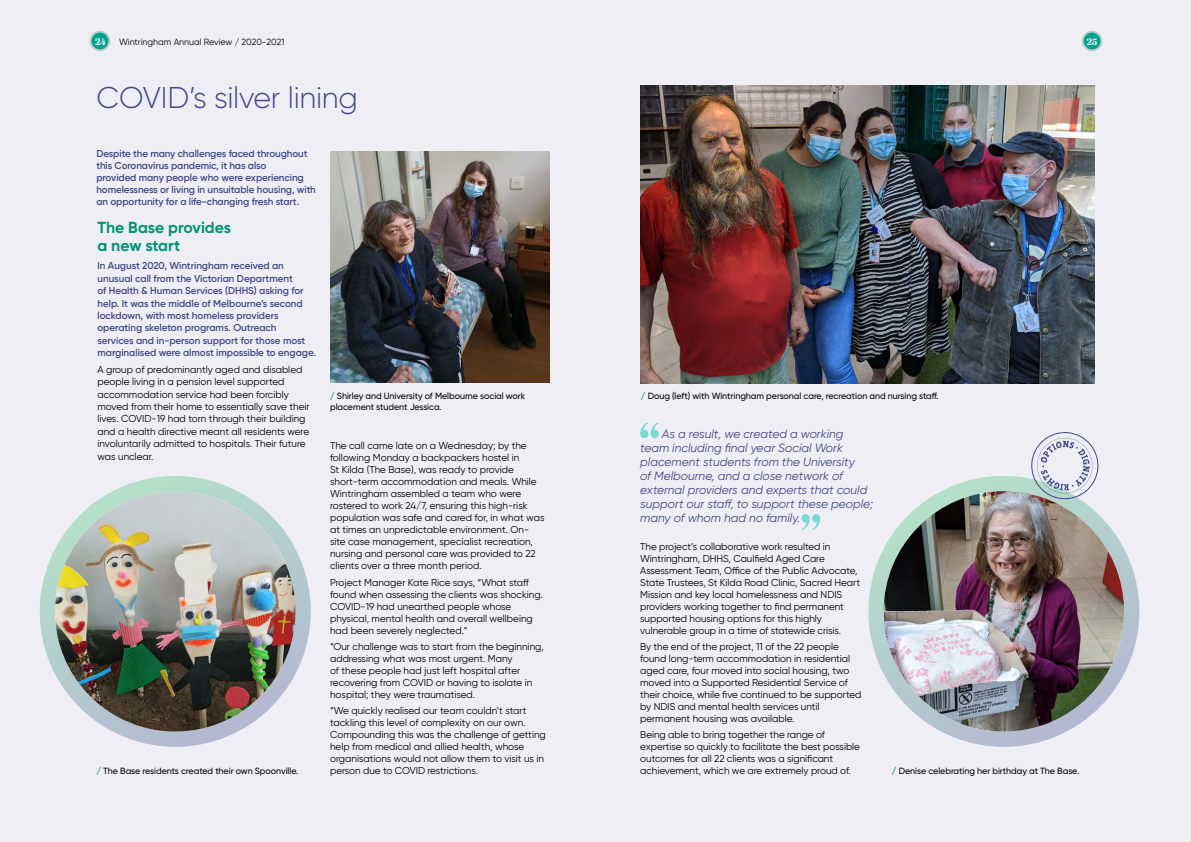
<style>
.page{position:relative;width:1191px;height:842px;background:#efeef4}
.page>*{position:absolute;margin:0;border:0;box-sizing:border-box;transform-origin:0 0}
.t1{font:300 30px "Gilroy";letter-spacing:-.01em;color:#424989}
.t2{font:700 16px/18.4px "Gilroy";color:#009479}
.t3{font:italic 12px/14px "Gilroy";color:#424989}
.t4{font:10px/12px "Gilroy";letter-spacing:-.005em;color:#000}
.t5{font:600 10px/12.4px "Gilroy";letter-spacing:-.01em;color:#424989}
.t6{font:500 9px/11px "Gilroy";letter-spacing:-.005em;color:#000}
.t7{font:9px "Gilroy";color:#000}
.t8{font:700 9px "Jazmin Alt";color:#fff}
.s1{font-weight:800;color:#009479}
</style>
<div class="page">
<svg style="left:1082px;top:30px;width:20px;height:22px"></svg>
<div style="left:1083px;top:33px;width:17px;height:16px;background:#00a28d;border-radius:50%"></div>
<svg style="left:89px;top:30px;width:22px;height:22px"></svg>
<div style="left:92px;top:33px;width:16px;height:16px;background:#00a28d;border-radius:50%"></div>
<img style="left:641px;top:85px;width:453px;height:298px">
<img style="left:330px;top:151px;width:219px;height:232px">
<svg style="left:868px;top:476px;width:272px;height:271px"></svg>
<img style="left:883px;top:491px;width:241px;height:241px;border-radius:120px">
<svg style="left:39px;top:476px;width:272px;height:271px"></svg>
<img style="left:55px;top:491px;width:240px;height:241px;border-radius:120px">
<svg style="left:1029px;top:432px;width:70px;height:67px"></svg>
<svg style="left:640px;top:422px;width:19px;height:16px"></svg>
<svg style="left:801px;top:514px;width:19px;height:16px"></svg>
<p class="t8" style="left:95px;top:36px;width:12px">24</p>
<p class="t7" style="left:119px;top:36px;width:167px">Wintringham Annual Review / 2020-2021</p>
<p class="t8" style="left:1086px;top:36px;width:12px">25</p>
<h1 class="t1" style="left:97px;top:79px;width:263px">COVID’s silver lining</h1>
<p class="t5" style="left:96px;top:147px;width:221px;line-height:12px">Despite the many challenges faced throughout this Coronavirus pandemic, it has also<br>provided many people who were experiencing homelessness or living in unsuitable housing, with an opportunity for a life-changing fresh start.</p>
<h2 class="t2" style="left:97px;top:218px;width:135px">The Base provides a new start</h2>
<p class="t5" style="left:97px;top:260px;width:220px">In August 2020, Wintringham received an unusual call from the Victorian Department<br>of Health &amp; Human Services (DHHS) asking for help. It was the middle of Melbourne’s second lockdown, with most homeless providers operating skeleton programs. Outreach<br>services and in-person support for those most marginalised were almost impossible to engage.</p>
<p class="t4" style="left:97px;top:363px;width:214px;line-height:12.4px">A group of predominantly aged and disabled people living in a pension level supported accommodation service had been forcibly moved from their home to essentially save their lives. COVID-19 had torn through their building and a health directive meant all residents were involuntarily admitted to hospitals. Their future was unclear.</p>
<p class="t6" style="left:96px;top:765px;width:204px"><span class="s1">/</span> The Base residents created their own Spoonville.</p>
<p class="t6" style="left:330px;top:390px;width:197px"><span class="s1">/</span> Shirley and University of Melbourne social work placement student Jessica.</p>
<p class="t4" style="left:330px;top:440px;width:216px">The call came late on a Wednesday; by the following Monday a backpackers hostel in<br>St Kilda (The Base), was ready to provide short-term accommodation and meals. While Wintringham assembled a team who were rostered to work 24/7, ensuring this high-risk population was safe and cared for, in what was at times an unpredictable environment. On&shy;site case management, specialist recreation, nursing and personal care was provided to 22 clients over a three month period.</p>
<p class="t4" style="left:330px;top:576px;width:214px">Project Manager Kate Rice says, “What staff found when assessing the clients was shocking.<br>COVID-19 had unearthed people whose physical, mental health and overall wellbeing had been severely neglected.”</p>
<p class="t4" style="left:330px;top:640px;width:215px">“Our challenge was to start from the beginning, addressing what was most urgent. Many<br>of these people had just left hospital after recovering from COVID or having to isolate in hospital; they were traumatised.</p>
<p class="t4" style="left:330px;top:704px;width:217px">“We quickly realised our team couldn’t start tackling this level of complexity on our own.<br>Compounding this was the challenge of getting help from medical and allied health, whose organisations would not allow them to visit us in person due to COVID restrictions.</p>
<p class="t6" style="left:641px;top:390px;width:299px"><span class="s1">/</span> Doug (left) with Wintringham personal care, recreation and nursing staff.</p>
<p class="t3" style="left:640px;top:427px;width:234px;text-indent:22px">As a result, we created a working team including final year Social Work placement students from the University<br>of Melbourne, and a close network of external providers and experts that could support our staff, to support these people; many of whom had no family.</p>
<p class="t4" style="left:640px;top:540px;width:221px">The project’s collaborative work resulted in Wintringham, DHHS, Caulfield Aged Care Assessment Team, Office of the Public Advocate, State Trustees, St Kilda Road Clinic, Sacred Heart Mission and key local homelessness and NDIS providers working together to find permanent supported housing options for this highly vulnerable group in a time of statewide crisis.</p>
<p class="t4" style="left:640px;top:640px;width:223px">By the end of the project, 11 of the 22 people found long-term accommodation in residential aged care, four moved into social housing, two moved into a Supported Residential Service of their choice, while five continued to be supported by NDIS and mental health services until permanent housing was available.</p>
<p class="t4" style="left:640px;top:728px;width:221px">Being able to bring together the range of expertise so quickly to facilitate the best possible outcomes for all 22 clients was a significant achievement, which we are extremely proud of.</p>
<p class="t6" style="left:892px;top:765px;width:189px"><span class="s1">/</span> Denise celebrating her birthday at The Base.</p>
</div>
